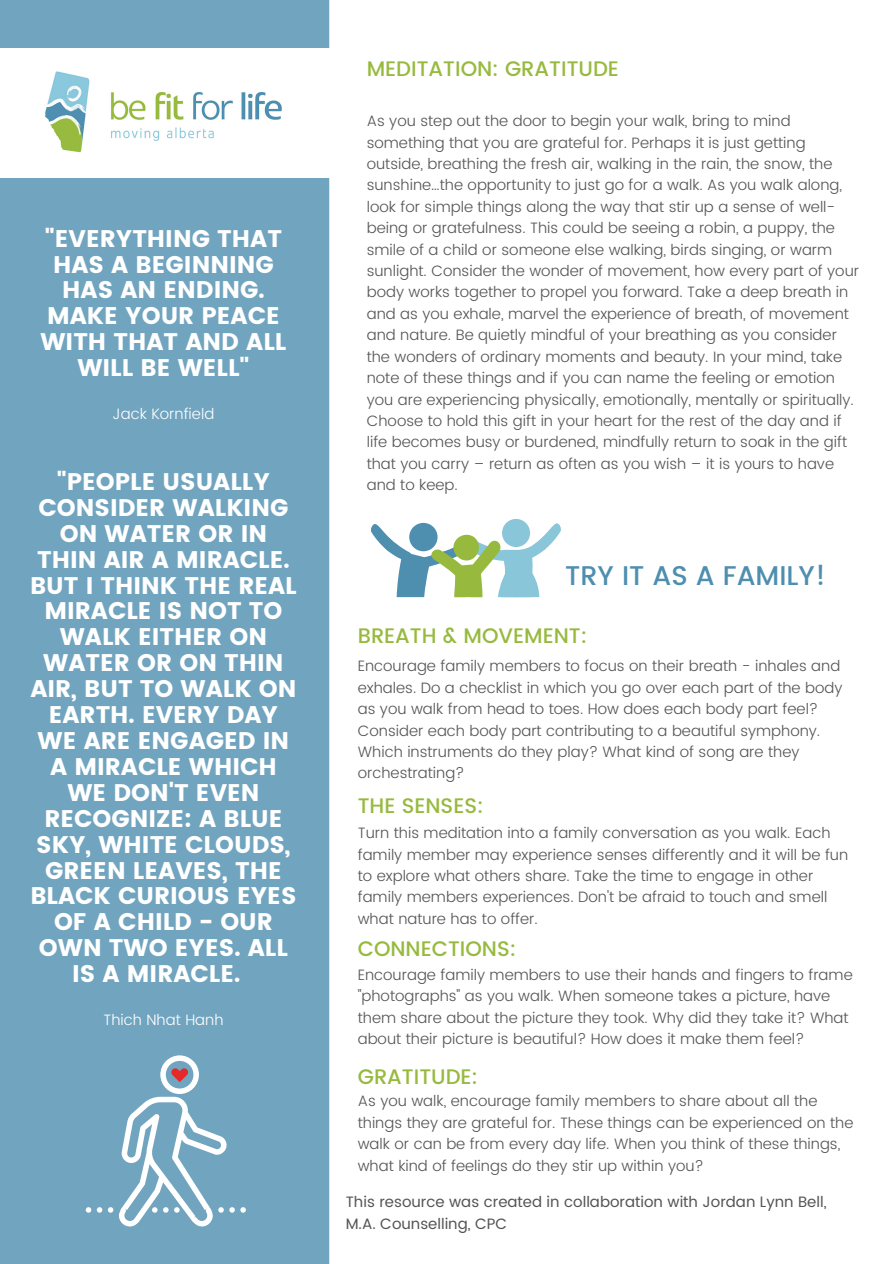
<style>
.page{position:relative;width:894px;height:1264px;background:#fff}
.page>*{position:absolute;margin:0;border:0;box-sizing:border-box;transform-origin:0 0}
.t1{font:500 27px "Poppins";color:#4e8eaf}
.t2{font:24px/26px "Poppins";color:#fff;text-align:center}
.t3{font:500 21px "Poppins";color:#97ba3e}
.t4{font:300 15px/21.5px "Poppins";color:#545454}
.t5{font:15px/21.5px "Poppins";color:#545454}
.t6{font:300 15px "Poppins";color:#fff}
</style>
<div class="page">
<div style="left:0;top:0;width:329px;height:1263px;background:#71a4bf"></div>
<div style="left:0;top:48px;width:345px;height:129px;background:#fff"></div>
<img style="left:45px;top:71px;width:237px;height:82px">
<svg style="left:86px;top:1055px;width:160px;height:171px;background:#88b1c8"></svg>
<div style="left:502px;top:519px;width:28px;height:28px;background:#89c6da;border-radius:50%"></div>
<svg style="left:371px;top:523px;width:190px;height:74px"></svg>
<h3 class="t3" style="left:366px;top:57px;width:254px">MEDITATION: GRATITUDE</h3>
<p class="t4" style="left:366px;top:110px;width:493px">As you step out the door to begin your walk, bring to mind something that you are grateful for. Perhaps it is just getting outside, breathing the fresh air, walking in the rain, the snow, the sunshine…the opportunity to just go for a walk. As you walk along, look for simple things along the way that stir up a sense of well&shy;being or gratefulness. This could be seeing a robin, a puppy, the smile of a child or someone else walking, birds singing, or warm sunlight. Consider the wonder of movement, how every part of your body works together to propel you forward. Take a deep breath in and as you exhale, marvel the experience of breath, of movement and nature. Be quietly mindful of your breathing as you consider the wonders of ordinary moments and beauty. In your mind, take note of these things and if you can name the feeling or emotion you are experiencing physically, emotionally, mentally or spiritually.<br>Choose to hold this gift in your heart for the rest of the day and if life becomes busy or burdened, mindfully return to soak in the gift that you carry – return as often as you wish – it is yours to have</p>
<h2 class="t2" style="left:40px;top:225px;width:247px">"EVERYTHING THAT<br>HAS A BEGINNING<br>HAS AN ENDING.<br>MAKE YOUR PEACE<br>WITH THAT AND ALL<br>WILL BE WELL"</h2>
<p class="t6" style="left:113px;top:405px;width:103px">Jack Kornfield</p>
<h2 class="t2" style="left:57px;top:468px;width:214px">"PEOPLE USUALLY</h2>
<p class="t4" style="left:366px;top:474px;width:93px">and to keep.</p>
<h2 class="t2" style="left:39px;top:494px;width:251px">CONSIDER WALKING</h2>
<h2 class="t2" style="left:60px;top:520px;width:209px">ON WATER OR IN</h2>
<h2 class="t2" style="left:37px;top:546px;width:254px">THIN AIR A MIRACLE.</h2>
<h2 class="t2" style="left:30px;top:572px;width:268px">BUT I THINK THE REAL</h2>
<h2 class="t2" style="left:44px;top:598px;width:239px">MIRACLE IS NOT TO</h2>
<h2 class="t2" style="left:60px;top:624px;width:209px">WALK EITHER ON</h2>
<h2 class="t2" style="left:43px;top:650px;width:242px">WATER OR ON THIN</h2>
<h2 class="t2" style="left:30px;top:676px;width:267px">AIR, BUT TO WALK ON</h2>
<h2 class="t2" style="left:49px;top:702px;width:231px">EARTH. EVERY DAY</h2>
<h2 class="t2" style="left:38px;top:727px;width:253px">WE ARE ENGAGED IN</h2>
<h2 class="t2" style="left:50px;top:753px;width:228px">A MIRACLE WHICH</h2>
<h2 class="t2" style="left:67px;top:779px;width:194px">WE DON'T EVEN</h2>
<h2 class="t2" style="left:44px;top:805px;width:240px">RECOGNIZE: A BLUE</h2>
<h2 class="t2" style="left:36px;top:831px;width:256px">SKY, WHITE CLOUDS,</h2>
<h2 class="t2" style="left:45px;top:857px;width:238px">GREEN LEAVES, THE</h2>
<h2 class="t2" style="left:30px;top:883px;width:268px">BLACK CURIOUS EYES</h2>
<h2 class="t2" style="left:54px;top:909px;width:220px">OF A CHILD - OUR</h2>
<h2 class="t2" style="left:39px;top:935px;width:250px">OWN TWO EYES. ALL</h2>
<h2 class="t2" style="left:72px;top:960px;width:170px">IS A MIRACLE.</h2>
<p class="t6" style="left:103px;top:1011px;width:121px">Thich Nhat Hanh</p>
<h1 class="t1" style="left:565px;top:560px;width:262px">TRY IT AS A FAMILY!</h1>
<h3 class="t3" style="left:357px;top:623px;width:231px">BREATH &amp; MOVEMENT:</h3>
<p class="t4" style="left:357px;top:655px;width:486px">Encourage family members to focus on their breath - inhales and exhales. Do a checklist in which you go over each part of the body as you walk from head to toes. How does each body part feel?<br>Consider each body part contributing to a beautiful symphony.<br>Which instruments do they play? What kind of song are they orchestrating?</p>
<h3 class="t3" style="left:357px;top:793px;width:127px">THE SENSES:</h3>
<p class="t4" style="left:357px;top:822px;width:492px">Turn this meditation into a family conversation as you walk. Each family member may experience senses differently and it will be fun to explore what others share. Take the time to engage in other family members experiences. Don't be afraid to touch and smell what nature has to offer.</p>
<h3 class="t3" style="left:357px;top:936px;width:160px">CONNECTIONS:</h3>
<p class="t4" style="left:357px;top:964px;width:496px">Encourage family members to use their hands and fingers to frame "photographs" as you walk. When someone takes a picture, have them share about the picture they took. Why did they take it? What about their picture is beautiful? How does it make them feel?</p>
<h3 class="t3" style="left:357px;top:1064px;width:122px">GRATITUDE:</h3>
<p class="t4" style="left:357px;top:1090px;width:497px">As you walk, encourage family members to share about all the things they are grateful for. These things can be experienced on the walk or can be from every day life. When you think of these things, what kind of feelings do they stir up within you?</p>
<p class="t5" style="left:345px;top:1191px;width:482px">This resource was created in collaboration with Jordan Lynn Bell,<br>M.A. Counselling, CPC</p>
</div>
